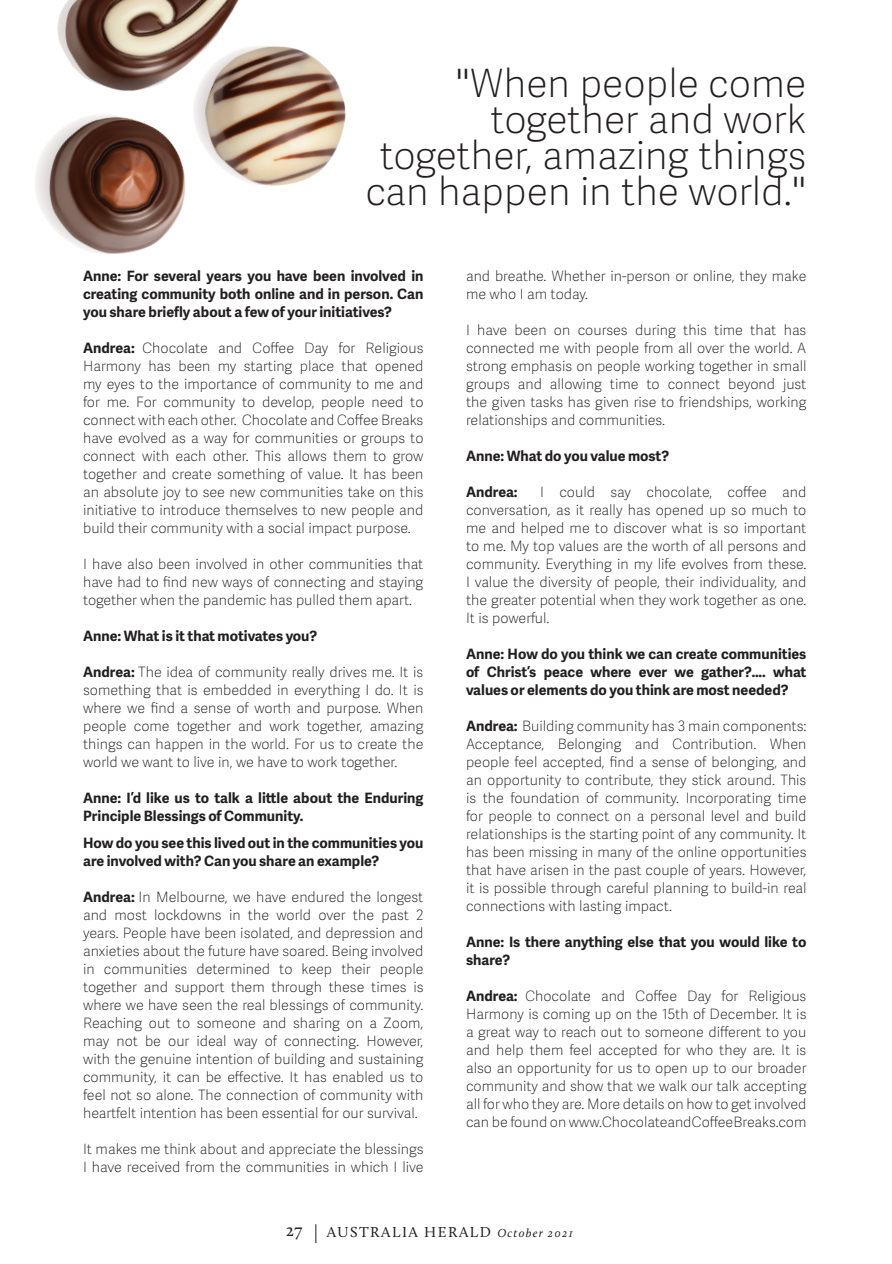
<style>
.page{position:relative;width:892px;height:1264px;background:#fff}
.page>*{position:absolute;margin:0;border:0;box-sizing:border-box;transform-origin:0 0}
.t1{font:100 39px/36px "Adelle Sans";color:#231f20;text-align:right}
.t2{font:18px "Calluna";color:#231f20}
.t3{font:15px "Calluna";letter-spacing:.1em;color:#231f20}
.t4{font:100 14.25px/18px "Adelle Sans";color:#231f20;text-align:justify}
.t5{font:700 14.25px/18px "Adelle Sans";color:#231f20}
.s1{font-weight:700}
.s2{font-style:italic;font-size:12px}
</style>
<div class="page">
<svg style="left:315px;top:1224px;width:1px;height:18px"></svg>
<img style="left:35px;top:0;width:311px;height:254px">
<h1 class="t1" style="left:365px;top:64px;width:442px">"When people come together and work together, amazing things can happen in the world."</h1>
<p class="t5" style="left:83px;top:266px;width:342px;text-align:justify">Anne: For several years you have been involved in creating community both online and in person. Can you share briefly about a few of your initiatives?</p>
<p class="t4" style="left:83px;top:338px;width:342px"><span class="s1">Andrea:</span> Chocolate and Coffee Day for Religious Harmony has been my starting place that opened my eyes to the importance of community to me and for me. For community to develop, people need to connect with each other. Chocolate and Coffee Breaks have evolved as a way for communities or groups to connect with each other. This allows them to grow together and create something of value. It has been an absolute joy to see new communities take on this initiative to introduce themselves to new people and build their community with a social impact purpose.</p>
<p class="t4" style="left:83px;top:554px;width:342px">I have also been involved in other communities that have had to find new ways of connecting and staying together when the pandemic has pulled them apart.</p>
<p class="t5" style="left:83px;top:626px;width:236px">Anne: What is it that motivates you?</p>
<p class="t4" style="left:83px;top:662px;width:342px"><span class="s1">Andrea:</span> The idea of community really drives me. It is something that is embedded in everything I do. It is where we find a sense of worth and purpose. When people come together and work together, amazing things can happen in the world. For us to create the world we want to live in, we have to work together.</p>
<p class="t5" style="left:83px;top:788px;width:342px">Anne: I’d like us to talk a little about the Enduring<br>Principle Blessings of Community.</p>
<p class="t5" style="left:83px;top:833px;width:342px">How do you see this lived out in the communities you are involved with? Can you share an example?</p>
<p class="t4" style="left:83px;top:887px;width:342px"><span class="s1">Andrea:</span> In Melbourne, we have endured the longest and most lockdowns in the world over the past 2 years. People have been isolated, and depression and anxieties about the future have soared. Being involved in communities determined to keep their people together and support them through these times is where we have seen the real blessings of community.<br>Reaching out to someone and sharing on a Zoom, may not be our ideal way of connecting. However, with the genuine intention of building and sustaining community, it can be effective. It has enabled us to feel not so alone. The connection of community with heartfelt intention has been essential for our survival.</p>
<p class="t4" style="left:83px;top:1139px;width:342px">It makes me think about and appreciate the blessings<br>I have received from the communities in which I live</p>
<p class="t4" style="left:466px;top:266px;width:342px">and breathe. Whether in-person or online, they make me who I am today.</p>
<p class="t4" style="left:466px;top:320px;width:342px">I have been on courses during this time that has connected me with people from all over the world. A strong emphasis on people working together in small groups and allowing time to connect beyond just the given tasks has given rise to friendships, working relationships and communities.</p>
<p class="t5" style="left:466px;top:446px;width:205px">Anne: What do you value most?</p>
<p class="t5" style="left:466px;top:482px;width:53px">Andrea:</p>
<p class="t4" style="left:466px;top:482px;width:342px;text-indent:74px">I could say chocolate, coffee and conversation, as it really has opened up so much to me and helped me to discover what is so important to me. My top values are the worth of all persons and community. Everything in my life evolves from these.<br>I value the diversity of people, their individuality, and the greater potential when they work together as one.<br>It is powerful.</p>
<p class="t5" style="left:466px;top:644px;width:342px;text-align:justify">Anne: How do you think we can create communities of Christ’s peace where ever we gather?…. what values or elements do you think are most needed?</p>
<p class="t4" style="left:466px;top:716px;width:342px"><span class="s1">Andrea:</span> Building community has 3 main components:<br>Acceptance, Belonging and Contribution. When people feel accepted, find a sense of belonging, and an opportunity to contribute, they stick around. This is the foundation of community. Incorporating time for people to connect on a personal level and build relationships is the starting point of any community. It has been missing in many of the online opportunities that have arisen in the past couple of years. However, it is possible through careful planning to build-in real connections with lasting impact.</p>
<p class="t5" style="left:466px;top:932px;width:342px">Anne: Is there anything else that you would like to share?</p>
<p class="t4" style="left:466px;top:986px;width:342px"><span class="s1">Andrea:</span> Chocolate and Coffee Day for Religious Harmony is coming up on the 15th of December. It is a great way to reach out to someone different to you and help them feel accepted for who they are. It is also an opportunity for us to open up to our broader community and show that we walk our talk accepting all for who they are. More details on how to get involved can be found on www.ChocolateandCoffeeBreaks.com</p>
<p class="t2" style="left:286px;top:1218px;width:18px">27</p>
<p class="t3" style="left:327px;top:1222px;width:248px">AUSTRALIA HERALD <span class="s2">October 2021</span></p>
</div>
